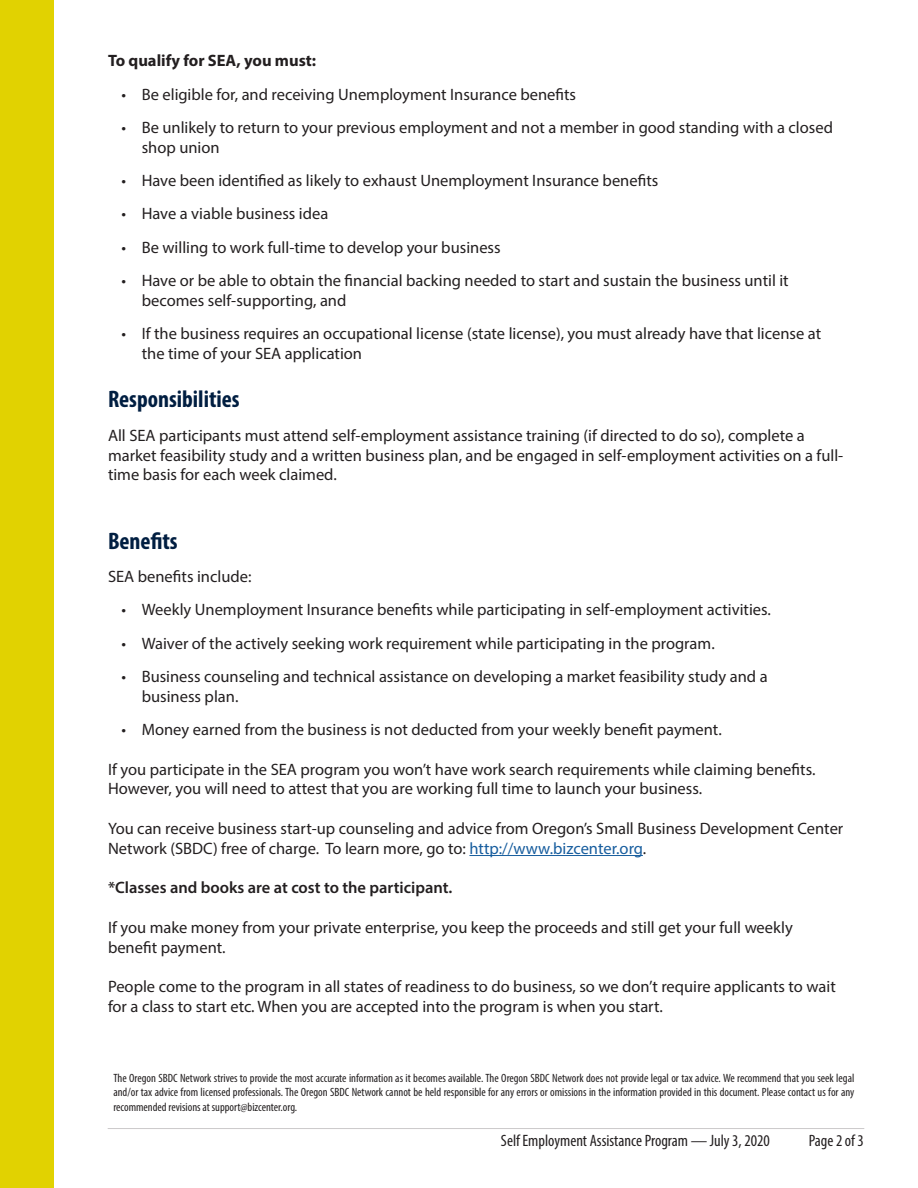
<style>
.page{position:relative;width:918px;height:1188px;background:#fff}
.page>*{position:absolute;margin:0;border:0;box-sizing:border-box;transform-origin:0 0}
.t1{font:700 condensed 24px "Myriad Pro";color:#001e41}
.t2{font:16.5px/19.8px "Myriad Pro";color:#231f20}
.t3{font:condensed 16.5px "Myriad Pro";color:#231f20}
.t4{font:600 16.5px "Myriad Pro";color:#231f20}
.t5{font:700 16.5px "Myriad Pro";color:#231f20}
.t6{font:condensed 12px/14.4px "Myriad Pro";color:#231f20;text-align:justify}
.s1{color:#175d9e}
</style>
<div class="page">
<div style="left:0;top:0;width:54px;height:1188px;background:#e1d201"></div>
<hr style="left:108px;top:1128px;width:756px;height:1px;background:#cccacb">
<hr style="left:469px;top:855px;width:174px;height:1px;background:#175d9e">
<p class="t5" style="left:108px;top:50px;width:210px">To qualify for SEA, you must:</p>
<p class="t2" style="left:122px;top:84px;width:456px">• Be eligible for, and receiving Unemployment Insurance benefits</p>
<p class="t2" style="left:142px;top:117px;width:693px;text-indent:-20px">• Be unlikely to return to your previous employment and not a member in good standing with a closed shop union</p>
<p class="t2" style="left:122px;top:170px;width:538px">• Have been identified as likely to exhaust Unemployment Insurance benefits</p>
<p class="t2" style="left:122px;top:204px;width:208px">• Have a viable business idea</p>
<p class="t2" style="left:122px;top:237px;width:381px">• Be willing to work full-time to develop your business</p>
<p class="t2" style="left:142px;top:270px;width:649px;text-indent:-20px">• Have or be able to obtain the financial backing needed to start and sustain the business until it becomes self-supporting, and</p>
<p class="t2" style="left:142px;top:323px;width:681px;text-indent:-20px">• If the business requires an occupational license (state license), you must already have that license at the time of your SEA application</p>
<p class="t1" style="left:108px;top:384px;width:133px">Responsibilities</p>
<p class="t2" style="left:108px;top:425px;width:737px">All SEA participants must attend self-employment assistance training (if directed to do so), complete a market feasibility study and a written business plan, and be engaged in self-employment activities on a full&shy;time basis for each week claimed.</p>
<p class="t1" style="left:108px;top:526px;width:71px">Benefits</p>
<p class="t2" style="left:108px;top:566px;width:145px">SEA benefits include:</p>
<p class="t2" style="left:122px;top:600px;width:651px">• Weekly Unemployment Insurance benefits while participating in self-employment activities.</p>
<p class="t2" style="left:122px;top:633px;width:595px">• Waiver of the actively seeking work requirement while participating in the program.</p>
<p class="t2" style="left:142px;top:666px;width:627px;text-indent:-20px">• Business counseling and technical assistance on developing a market feasibility study and a business plan.</p>
<p class="t2" style="left:122px;top:719px;width:602px">• Money earned from the business is not deducted from your weekly benefit payment.</p>
<p class="t2" style="left:108px;top:759px;width:709px">If you participate in the SEA program you won’t have work search requirements while claiming benefits.<br>However, you will need to attest that you are working full time to launch your business.</p>
<p class="t2" style="left:108px;top:818px;width:737px">You can receive business start-up counseling and advice from Oregon’s Small Business Development Center<br>Network (SBDC) free of charge. To learn more, go to: <span class="s1">http://www.bizcenter.org</span>.</p>
<p class="t4" style="left:108px;top:877px;width:346px">*Classes and books are at cost to the participant.</p>
<p class="t2" style="left:108px;top:917px;width:686px">If you make money from your private enterprise, you keep the proceeds and still get your full weekly benefit payment.</p>
<p class="t2" style="left:108px;top:977px;width:729px">People come to the program in all states of readiness to do business, so we don’t require applicants to wait for a class to start etc. When you are accepted into the program is when you start.</p>
<p class="t6" style="left:113px;top:1070px;width:742px">The Oregon SBDC Network strives to provide the most accurate information as it becomes available. The Oregon SBDC Network does not provide legal or tax advice. We recommend that you seek legal and/or tax advice from licensed professionals. The Oregon SBDC Network cannot be held responsible for any errors or omissions in the information provided in this document. Please contact us for any recommended revisions at support@bizcenter.org.</p>
<p class="t3" style="left:501px;top:1131px;width:270px">Self Employment Assistance Program — July 3, 2020</p>
<p class="t3" style="left:809px;top:1131px;width:57px">Page 2 of 3</p>
</div>
